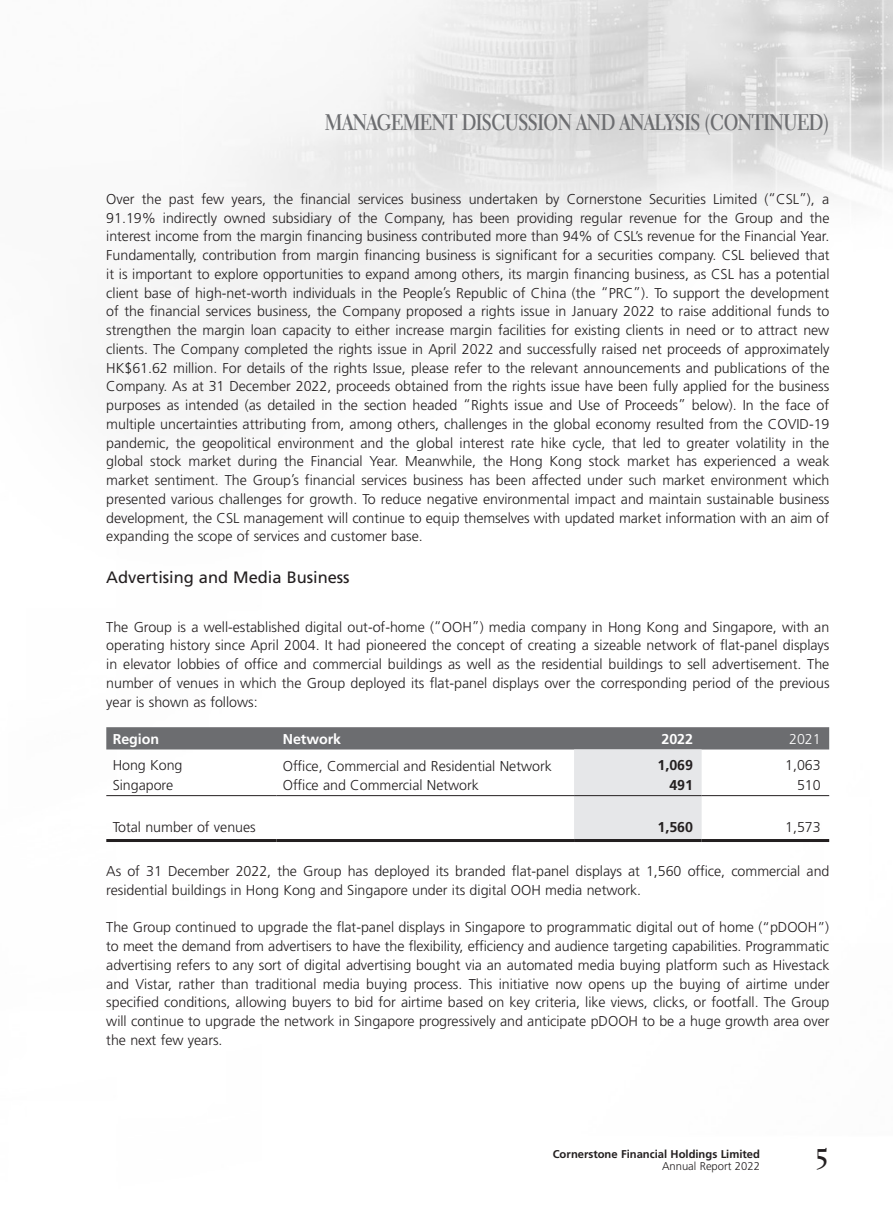
<style>
.page{position:relative;width:893px;height:1212px;background:#fff}
.page>*{position:absolute;margin:0;border:0;box-sizing:border-box;transform-origin:0 0}
.t1{font:700 28.5px "Electra LT Std";color:#231f20}
.t2{font:700 22.5px "Electra LT Std";letter-spacing:-.03em;color:#6c6d70;scale:.8 1}
.Heading_2{font:16.5px "Frutiger LT Std";color:#231f20}
.Body_Text{font:300 14.25px/18.8px "Frutiger LT Std";color:#231f20;text-align:justify}
.Body_Text-2{font:700 14.25px "Frutiger LT Std";color:#fff}
.Body_Text-3{font:700 14.25px "Frutiger LT Std";color:#231f20}
.Body_Text-4{font:300 14.25px "Frutiger LT Std";color:#fff}
.t3{font:700 11.25px "Frutiger LT Std";color:#231f20}
.t4{font:300 11.25px "Frutiger LT Std";color:#231f20}
</style>
<div class="page">
<img style="left:149px;top:0;width:744px;height:842px">
<svg style="left:106px;top:727px;width:723px;height:112px"></svg>
<hr style="left:106px;top:795px;width:170px;height:1px;background:#231f20">
<hr style="left:276px;top:795px;width:298px;height:1px;background:#231f20">
<hr style="left:574px;top:795px;width:128px;height:1px;background:#231f20">
<hr style="left:702px;top:795px;width:127px;height:1px;background:#231f20">
<hr style="left:106px;top:839px;width:170px;height:3px;background:#231f20">
<hr style="left:276px;top:839px;width:298px;height:3px;background:#231f20">
<hr style="left:574px;top:839px;width:128px;height:3px;background:#231f20">
<hr style="left:702px;top:839px;width:127px;height:3px;background:#231f20">
<h2 class="t2" style="left:325px;top:108px;width:632px">MANAGEMENT DISCUSSION AND ANALYSIS (CONTINUED)</h2>
<p class="Body_Text" style="left:106px;top:190px;width:725px">Over the past few years, the financial services business undertaken by Cornerstone Securities Limited (“CSL”), a 91.19% indirectly owned subsidiary of the Company, has been providing regular revenue for the Group and the interest income from the margin financing business contributed more than 94% of CSL’s revenue for the Financial Year.<br>Fundamentally, contribution from margin financing business is significant for a securities company. CSL believed that it is important to explore opportunities to expand among others, its margin financing business, as CSL has a potential client base of high-net-worth individuals in the People’s Republic of China (the “PRC”). To support the development of the financial services business, the Company proposed a rights issue in January 2022 to raise additional funds to strengthen the margin loan capacity to either increase margin facilities for existing clients in need or to attract new clients. The Company completed the rights issue in April 2022 and successfully raised net proceeds of approximately HK$61.62 million. For details of the rights Issue, please refer to the relevant announcements and publications of the Company. As at 31 December 2022, proceeds obtained from the rights issue have been fully applied for the business purposes as intended (as detailed in the section headed “Rights issue and Use of Proceeds” below). In the face of multiple uncertainties attributing from, among others, challenges in the global economy resulted from the COVID-19 pandemic, the geopolitical environment and the global interest rate hike cycle, that led to greater volatility in the global stock market during the Financial Year. Meanwhile, the Hong Kong stock market has experienced a weak market sentiment. The Group’s financial services business has been affected under such market environment which presented various challenges for growth. To reduce negative environmental impact and maintain sustainable business development, the CSL management will continue to equip themselves with updated market information with an aim of expanding the scope of services and customer base.</p>
<p class="Heading_2" style="left:106px;top:568px;width:245px">Advertising and Media Business</p>
<p class="Body_Text" style="left:106px;top:618px;width:725px">The Group is a well-established digital out-of-home (“OOH”) media company in Hong Kong and Singapore, with an operating history since April 2004. It had pioneered the concept of creating a sizeable network of flat-panel displays in elevator lobbies of office and commercial buildings as well as the residential buildings to sell advertisement. The number of venues in which the Group deployed its flat-panel displays over the corresponding period of the previous year is shown as follows:</p>
<p class="Body_Text-2" style="left:113px;top:730px;width:48px">Region</p>
<p class="Body_Text-2" style="left:283px;top:730px;width:60px">Network</p>
<p class="Body_Text-2" style="left:661px;top:730px;width:33px">2022</p>
<p class="Body_Text-4" style="left:789px;top:730px;width:33px">2021</p>
<p class="Body_Text" style="left:113px;top:755px;width:71px">Hong Kong</p>
<p class="Body_Text" style="left:283px;top:757px;width:271px">Office, Commercial and Residential Network</p>
<p class="Body_Text-3" style="left:658px;top:756px;width:37px">1,069</p>
<p class="Body_Text" style="left:785px;top:755px;width:37px">1,063</p>
<p class="Body_Text" style="left:113px;top:776px;width:62px">Singapore</p>
<p class="Body_Text" style="left:283px;top:776px;width:198px">Office and Commercial Network</p>
<p class="Body_Text-3" style="left:669px;top:776px;width:25px">491</p>
<p class="Body_Text" style="left:797px;top:776px;width:25px">510</p>
<p class="Body_Text" style="left:113px;top:818px;width:145px">Total number of venues</p>
<p class="Body_Text-3" style="left:658px;top:818px;width:37px">1,560</p>
<p class="Body_Text" style="left:785px;top:818px;width:37px">1,573</p>
<p class="Body_Text" style="left:106px;top:862px;width:725px">As of 31 December 2022, the Group has deployed its branded flat-panel displays at 1,560 office, commercial and residential buildings in Hong Kong and Singapore under its digital OOH media network.</p>
<p class="Body_Text" style="left:106px;top:918px;width:725px">The Group continued to upgrade the flat-panel displays in Singapore to programmatic digital out of home (“pDOOH”) to meet the demand from advertisers to have the flexibility, efficiency and audience targeting capabilities. Programmatic advertising refers to any sort of digital advertising bought via an automated media buying platform such as Hivestack and Vistar, rather than traditional media buying process. This initiative now opens up the buying of airtime under specified conditions, allowing buyers to bid for airtime based on key criteria, like views, clicks, or footfall. The Group will continue to upgrade the network in Singapore progressively and anticipate pDOOH to be a huge growth area over the next few years.</p>
<p class="t3" style="left:553px;top:1147px;width:209px">Cornerstone Financial Holdings Limited</p>
<p class="t4" style="left:662px;top:1159px;width:99px">Annual Report 2022</p>
<h1 class="t1" style="left:814px;top:1141px;width:16px">5</h1>
</div>
